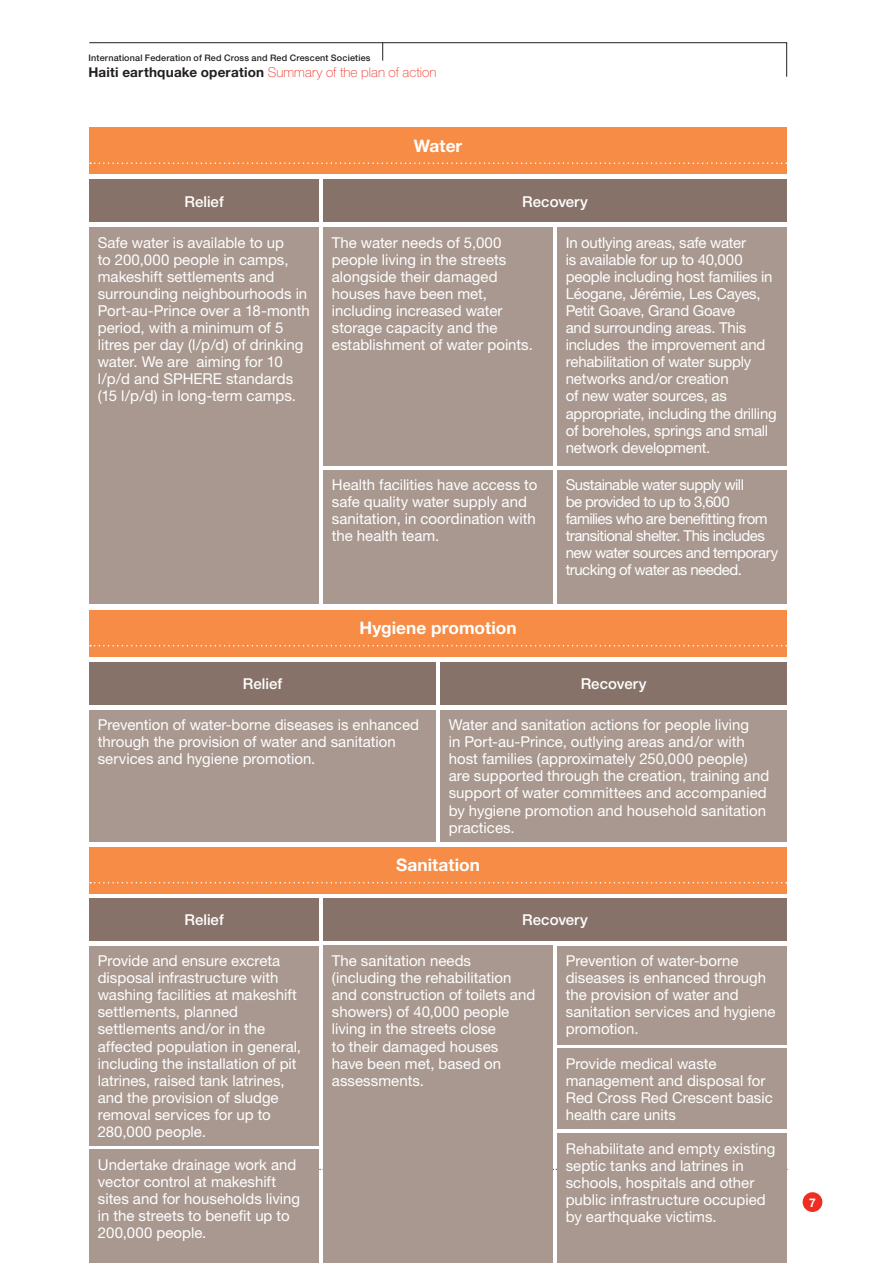
<style>
.page{position:relative;width:893px;height:1263px;background:#fff}
.page>*{position:absolute;margin:0;border:0;box-sizing:border-box;transform-origin:0 0}
.boxcoul_title{font:700 17.25px "Helvetica Neue";letter-spacing:.005em;color:#fff}
.boxcoul_txt{font:15px/17.1px "Helvetica Neue";color:#fff}
.boxcoul_txt-2{font:15px/17.1px "Helvetica Neue";letter-spacing:-.035em;color:#fff}
.box_9{font:500 15px "Helvetica Neue";color:#fff}
.t1{font:700 13.5px "Helvetica Neue";letter-spacing:.015em;color:#231f20}
.t2{font:700 12px "Helvetica Neue";color:#fff}
.t3{font:500 9px "Helvetica Neue";letter-spacing:.02em;color:#231f20}
.s1{font-weight:100;color:#ee2e22}
</style>
<div class="page">
<svg style="left:89px;top:42px;width:698px;height:35px"></svg>
<div style="left:803px;top:1192px;width:19px;height:20px;background:#ee2e22;border-radius:50%"></div>
<div style="left:89px;top:128px;width:698px;height:46px;background:#f68c45"></div>
<svg style="left:90px;top:162px;width:697px;height:2px"></svg>
<div style="left:89px;top:227px;width:230px;height:376px;background:#a9988f"></div>
<div style="left:89px;top:180px;width:230px;height:42px;background:#877269"></div>
<div style="left:323px;top:227px;width:230px;height:238px;background:#a9988f"></div>
<div style="left:323px;top:470px;width:230px;height:133px;background:#a9988f"></div>
<div style="left:557px;top:227px;width:230px;height:238px;background:#a9988f"></div>
<div style="left:557px;top:470px;width:230px;height:133px;background:#a9988f"></div>
<div style="left:323px;top:180px;width:464px;height:42px;background:#877269"></div>
<div style="left:89px;top:610px;width:698px;height:47px;background:#f68c45"></div>
<svg style="left:90px;top:645px;width:697px;height:1px"></svg>
<div style="left:89px;top:847px;width:698px;height:47px;background:#f68c45"></div>
<svg style="left:90px;top:882px;width:697px;height:1px"></svg>
<div style="left:89px;top:710px;width:347px;height:131px;background:#a9988f"></div>
<div style="left:89px;top:662px;width:347px;height:43px;background:#877269"></div>
<div style="left:440px;top:710px;width:347px;height:131px;background:#a9988f"></div>
<div style="left:440px;top:662px;width:347px;height:43px;background:#877269"></div>
<div style="left:89px;top:946px;width:230px;height:199px;background:#a9988f"></div>
<div style="left:89px;top:1149px;width:230px;height:114px;background:#a9988f"></div>
<div style="left:89px;top:898px;width:230px;height:43px;background:#877269"></div>
<div style="left:323px;top:946px;width:230px;height:317px;background:#a9988f"></div>
<div style="left:557px;top:946px;width:230px;height:98px;background:#a9988f"></div>
<div style="left:557px;top:1048px;width:230px;height:80px;background:#a9988f"></div>
<div style="left:557px;top:1133px;width:230px;height:130px;background:#a9988f"></div>
<div style="left:323px;top:898px;width:464px;height:43px;background:#877269"></div>
<p class="t3" style="left:89px;top:52px;width:283px">International Federation of Red Cross and Red Crescent Societies</p>
<p class="t1" style="left:88px;top:64px;width:349px">Haiti earthquake operation <span class="s1">Summary of the plan of action</span></p>
<p class="boxcoul_title" style="left:414px;top:135px;width:50px">Water</p>
<p class="box_9" style="left:184px;top:192px;width:41px">Relief</p>
<p class="box_9" style="left:522px;top:192px;width:67px">Recovery</p>
<p class="boxcoul_txt" style="left:98px;top:233px;width:213px">Safe water is available to up<br>to 200,000 people in camps, makeshift settlements and surrounding neighbourhoods in<br>Port-au-Prince over a 18-month period, with a minimum of 5 litres per day (l/p/d) of drinking water. We are aiming for 10 l/p/d and SPHERE standards (15 l/p/d) in long-term camps.</p>
<p class="boxcoul_txt" style="left:332px;top:233px;width:203px">The water needs of 5,000 people living in the streets alongside their damaged houses have been met, including increased water storage capacity and the establishment of water points.</p>
<p class="boxcoul_txt" style="left:332px;top:476px;width:207px">Health facilities have access to safe quality water supply and sanitation, in coordination with the health team.</p>
<p class="boxcoul_txt" style="left:566px;top:233px;width:212px">In outlying areas, safe water<br>is available for up to 40,000 people including host families in<br>Léogane, Jérémie, Les Cayes,<br>Petit Goave, Grand Goave<br>and surrounding areas. This includes the improvement and rehabilitation of water supply networks and/or creation<br>of new water sources, as appropriate, including the drilling of boreholes, springs and small network development.</p>
<p class="boxcoul_txt-2" style="left:566px;top:476px;width:214px">Sustainable water supply will<br>be provided to up to 3,600 families who are benefitting from transitional shelter. This includes new water sources and temporary trucking of water as needed.</p>
<p class="boxcoul_title" style="left:359px;top:617px;width:159px">Hygiene promotion</p>
<p class="box_9" style="left:243px;top:675px;width:41px">Relief</p>
<p class="box_9" style="left:581px;top:675px;width:67px">Recovery</p>
<p class="boxcoul_txt" style="left:98px;top:716px;width:323px">Prevention of water-borne diseases is enhanced through the provision of water and sanitation services and hygiene promotion.</p>
<p class="boxcoul_txt" style="left:449px;top:716px;width:322px">Water and sanitation actions for people living<br>in Port-au-Prince, outlying areas and/or with host families (approximately 250,000 people) are supported through the creation, training and support of water committees and accompanied by hygiene promotion and household sanitation practices.</p>
<p class="box_9" style="left:184px;top:911px;width:41px">Relief</p>
<p class="boxcoul_txt" style="left:98px;top:952px;width:205px">Provide and ensure excreta disposal infrastructure with washing facilities at makeshift settlements, planned settlements and/or in the affected population in general, including the installation of pit latrines, raised tank latrines, and the provision of sludge removal services for up to<br>280,000 people.</p>
<p class="boxcoul_txt" style="left:98px;top:1156px;width:204px">Undertake drainage work and vector control at makeshift sites and for households living in the streets to benefit up to<br>200,000 people.</p>
<p class="boxcoul_title" style="left:396px;top:854px;width:85px">Sanitation</p>
<p class="box_9" style="left:522px;top:911px;width:67px">Recovery</p>
<p class="boxcoul_txt" style="left:332px;top:952px;width:205px">The sanitation needs (including the rehabilitation and construction of toilets and showers) of 40,000 people living in the streets close<br>to their damaged houses<br>have been met, based on assessments.</p>
<p class="boxcoul_txt" style="left:566px;top:952px;width:211px">Prevention of water-borne diseases is enhanced through the provision of water and sanitation services and hygiene promotion.</p>
<p class="boxcoul_txt" style="left:566px;top:1055px;width:208px">Provide medical waste management and disposal for<br>Red Cross Red Crescent basic health care units</p>
<p class="boxcoul_txt" style="left:566px;top:1139px;width:211px">Rehabilitate and empty existing septic tanks and latrines in schools, hospitals and other public infrastructure occupied by earthquake victims.</p>
<p class="t2" style="left:809px;top:1195px;width:8px">7</p>
</div>
